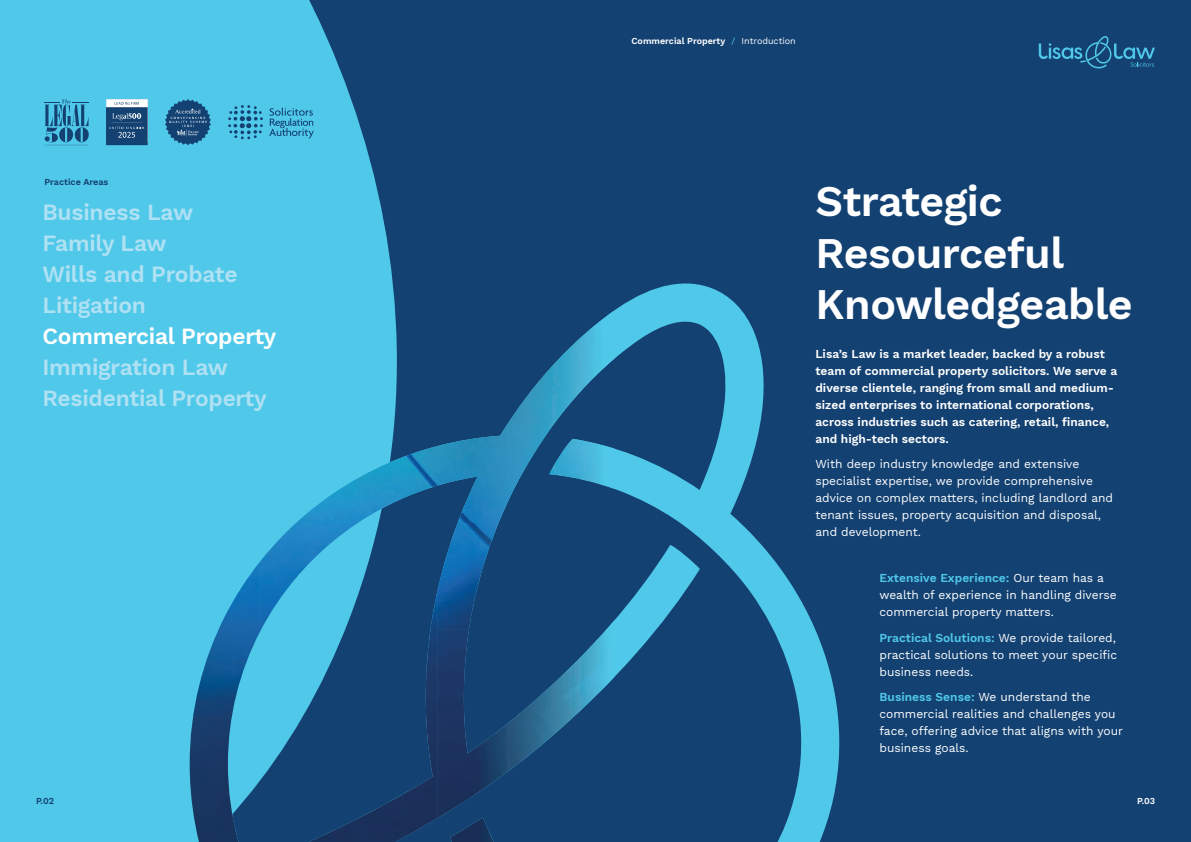
<style>
.page{position:relative;width:1191px;height:842px;background:#134172}
.page>*{position:absolute;margin:0;border:0;box-sizing:border-box;transform-origin:0 0}
.t1{font:43px/51.6px "Work Sans";letter-spacing:-.01em;color:#fff}
.t2{font:22.9px/31px "Work Sans";letter-spacing:-.01em;color:#aee1f3}
.t3{font:22.9px "Work Sans";letter-spacing:-.01em;color:#fff}
.t4{font:12px/17px "Work Sans";color:#fff}
.t5{font:9px "Work Sans";color:#fff}
.t6{font:9px "Work Sans";color:#134172}
.s1{color:#50c8e9}
</style>
<div class="page">
<div style="left:0;top:0;width:393px;height:842px;background:#50c8e9"></div>
<svg style="left:1038px;top:36px;width:117px;height:32px"></svg>
<svg style="left:156px;top:278px;width:683px;height:564px"></svg>
<img style="left:544px;top:310px;width:70px;height:107px">
<img style="left:508px;top:375px;width:36px;height:126px">
<img style="left:442px;top:431px;width:61px;height:14px">
<img style="left:544px;top:416px;width:16px;height:22px">
<img style="left:331px;top:457px;width:71px;height:66px">
<img style="left:296px;top:495px;width:35px;height:83px">
<img style="left:260px;top:523px;width:36px;height:108px">
<img style="left:331px;top:523px;width:27px;height:20px">
<img style="left:437px;top:523px;width:61px;height:106px">
<img style="left:225px;top:561px;width:36px;height:281px">
<img style="left:402px;top:589px;width:36px;height:249px">
<img style="left:190px;top:615px;width:35px;height:227px">
<img style="left:579px;top:620px;width:35px;height:92px">
<img style="left:437px;top:629px;width:36px;height:189px">
<img style="left:544px;top:658px;width:35px;height:85px">
<img style="left:508px;top:692px;width:36px;height:79px">
<img style="left:473px;top:723px;width:35px;height:73px">
<img style="left:366px;top:794px;width:36px;height:48px">
<img style="left:308px;top:814px;width:59px;height:28px">
<img style="left:549px;top:439px;width:65px;height:50px">
<img style="left:450px;top:817px;width:44px;height:25px">
<svg style="left:165px;top:99px;width:46px;height:46px"></svg>
<svg style="left:106px;top:99px;width:42px;height:46px"></svg>
<svg style="left:44px;top:99px;width:45px;height:44px"></svg>
<hr style="left:45px;top:145px;width:43px;height:1px;background:#134172">
<svg style="left:269px;top:108px;width:45px;height:31px"></svg>
<svg style="left:228px;top:105px;width:35px;height:34px"></svg>
<p class="t6" style="left:44px;top:175px;width:65px">Practice Areas</p>
<h2 class="t2" style="left:43px;top:196px;width:197px">Business Law<br>Family Law<br>Wills and Probate<br>Litigation</h2>
<h2 class="t3" style="left:43px;top:319px;width:235px">Commercial Property</h2>
<h2 class="t2" style="left:43px;top:351px;width:226px">Immigration Law<br>Residential Property</h2>
<p class="t6" style="left:36px;top:794px;width:20px">P.02</p>
<p class="t5" style="left:631px;top:34px;width:166px">Commercial Property <span class="s1">/</span> Introduction</p>
<h1 class="t1" style="left:815px;top:174px;width:319px">Strategic<br>Resourceful<br>Knowledgeable</h1>
<p class="t4" style="left:815px;top:345px;width:303px">Lisa’s Law is a market leader, backed by a robust team of commercial property solicitors. We serve a diverse clientele, ranging from small and medium&shy;sized enterprises to international corporations, across industries such as catering, retail, finance, and high-tech sectors.</p>
<p class="t4" style="left:815px;top:455px;width:299px">With deep industry knowledge and extensive specialist expertise, we provide comprehensive advice on complex matters, including landlord and tenant issues, property acquisition and disposal, and development.</p>
<p class="t4" style="left:879px;top:569px;width:239px"><span class="s1">Extensive Experience:</span> Our team has a wealth of experience in handling diverse commercial property matters.</p>
<p class="t4" style="left:879px;top:629px;width:239px;text-align:justify"><span class="s1">Practical Solutions:</span> We provide tailored, practical solutions to meet your specific business needs.</p>
<p class="t4" style="left:879px;top:688px;width:245px"><span class="s1">Business Sense:</span> We understand the commercial realities and challenges you face, offering advice that aligns with your business goals.</p>
<p class="t5" style="left:1137px;top:794px;width:19px">P.03</p>
</div>
